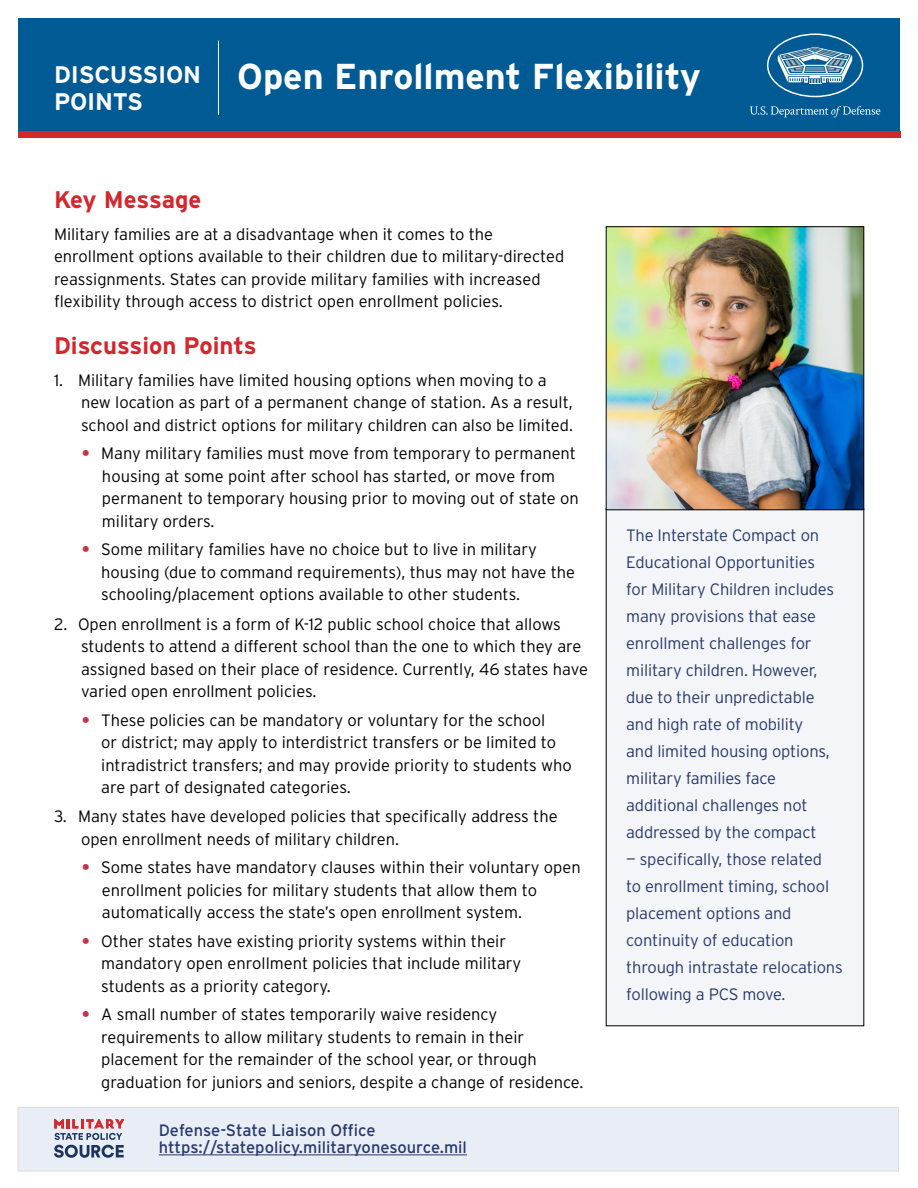
<style>
.page{position:relative;width:918px;height:1188px;background:#fff}
.page>*{position:absolute;margin:0;border:0;box-sizing:border-box;transform-origin:0 0}
.t1{font:700 36px "Interstate";color:#fff}
.t2{font:700 24px "Interstate";color:#d3272e}
.t3{font:700 24px/27px "Interstate";letter-spacing:-.01em;color:#fff}
.t4{font:300 16.5px/22.5px "Interstate";color:#000}
.t5{font:300 16.5px/27px "Interstate";letter-spacing:-.01em;color:#283a6b}
.t6{font:16.5px/16.5px "Interstate";color:#283a6b}
.s1{font-weight:700;color:#c7314b}
</style>
<div class="page">
<div style="left:18px;top:18px;width:882px;height:113px;background:#005b94"></div>
<div style="left:18px;top:131px;width:882px;height:7px;background:#d3272e"></div>
<div style="left:18px;top:1107px;width:881px;height:64px;background:#e9edf5;border:1px solid #dcddde"></div>
<hr style="left:159px;top:1155px;width:308px;height:1px;background:#283a6b">
<svg style="left:54px;top:1119px;width:70px;height:39px"></svg>
<hr style="left:218px;top:41px;width:1px;height:74px;background:#fff">
<div style="left:606px;top:509px;width:258px;height:517px;background:#f4f5f8"></div>
<img style="left:608px;top:228px;width:254px;height:280px">
<div style="left:606px;top:226px;width:258px;height:284px;border:1px solid #000"></div>
<svg style="left:767px;top:33px;width:96px;height:64px"></svg>
<svg style="left:750px;top:106px;width:130px;height:11px"></svg>
<h2 class="t3" style="left:54px;top:61px;width:148px">DISCUSSION<br>POINTS</h2>
<h1 class="t1" style="left:237px;top:56px;width:466px">Open Enrollment Flexibility</h1>
<h3 class="t2" style="left:54px;top:186px;width:149px">Key Message</h3>
<p class="t4" style="left:54px;top:223px;width:512px">Military families are at a disadvantage when it comes to the enrollment options available to their children due to military-directed reassignments. States can provide military families with increased flexibility through access to district open enrollment policies.</p>
<h3 class="t2" style="left:54px;top:332px;width:204px">Discussion Points</h3>
<p class="t4" style="left:81px;top:369px;width:493px;text-indent:-27px">1. Military families have limited housing options when moving to a new location as part of a permanent change of station. As a result, school and district options for military children can also be limited.</p>
<p class="t4" style="left:102px;top:442px;width:478px;text-indent:-20px"><span class="s1">•</span> Many military families must move from temporary to permanent housing at some point after school has started, or move from permanent to temporary housing prior to moving out of state on military orders.</p>
<p class="t4" style="left:101px;top:538px;width:475px;text-indent:-20px"><span class="s1">•</span> Some military families have no choice but to live in military housing (due to command requirements), thus may not have the schooling/placement options available to other students.</p>
<p class="t4" style="left:81px;top:613px;width:509px;text-indent:-27px">2. Open enrollment is a form of K-12 public school choice that allows students to attend a different school than the one to which they are assigned based on their place of residence. Currently, 46 states have varied open enrollment policies.</p>
<p class="t4" style="left:101px;top:709px;width:472px;text-indent:-20px"><span class="s1">•</span> These policies can be mandatory or voluntary for the school<br>or district; may apply to interdistrict transfers or be limited to intradistrict transfers; and may provide priority to students who are part of designated categories.</p>
<p class="t4" style="left:81px;top:805px;width:478px;text-indent:-27px">3. Many states have developed policies that specifically address the open enrollment needs of military children.</p>
<p class="t4" style="left:102px;top:856px;width:480px;text-indent:-20px"><span class="s1">•</span> Some states have mandatory clauses within their voluntary open enrollment policies for military students that allow them to automatically access the state’s open enrollment system.</p>
<p class="t4" style="left:101px;top:930px;width:422px;text-indent:-20px"><span class="s1">•</span> Other states have existing priority systems within their mandatory open enrollment policies that include military students as a priority category.</p>
<p class="t4" style="left:101px;top:1003px;width:484px;text-indent:-20px"><span class="s1">•</span> A small number of states temporarily waive residency requirements to allow military students to remain in their placement for the remainder of the school year, or through graduation for juniors and seniors, despite a change of residence.</p>
<p class="t6" style="left:159px;top:1122px;width:310px">Defense-State Liaison Office https://statepolicy.militaryonesource.mil</p>
<p class="t5" style="left:626px;top:522px;width:209px">The Interstate Compact on<br>Educational Opportunities for Military Children includes many provisions that ease enrollment challenges for military children. However, due to their unpredictable and high rate of mobility and limited housing options, military families face additional challenges not addressed by the compact</p>
<p class="t5" style="left:626px;top:846px;width:218px">— specifically, those related<br>to enrollment timing, school placement options and continuity of education through intrastate relocations following a PCS move.</p>
</div>
